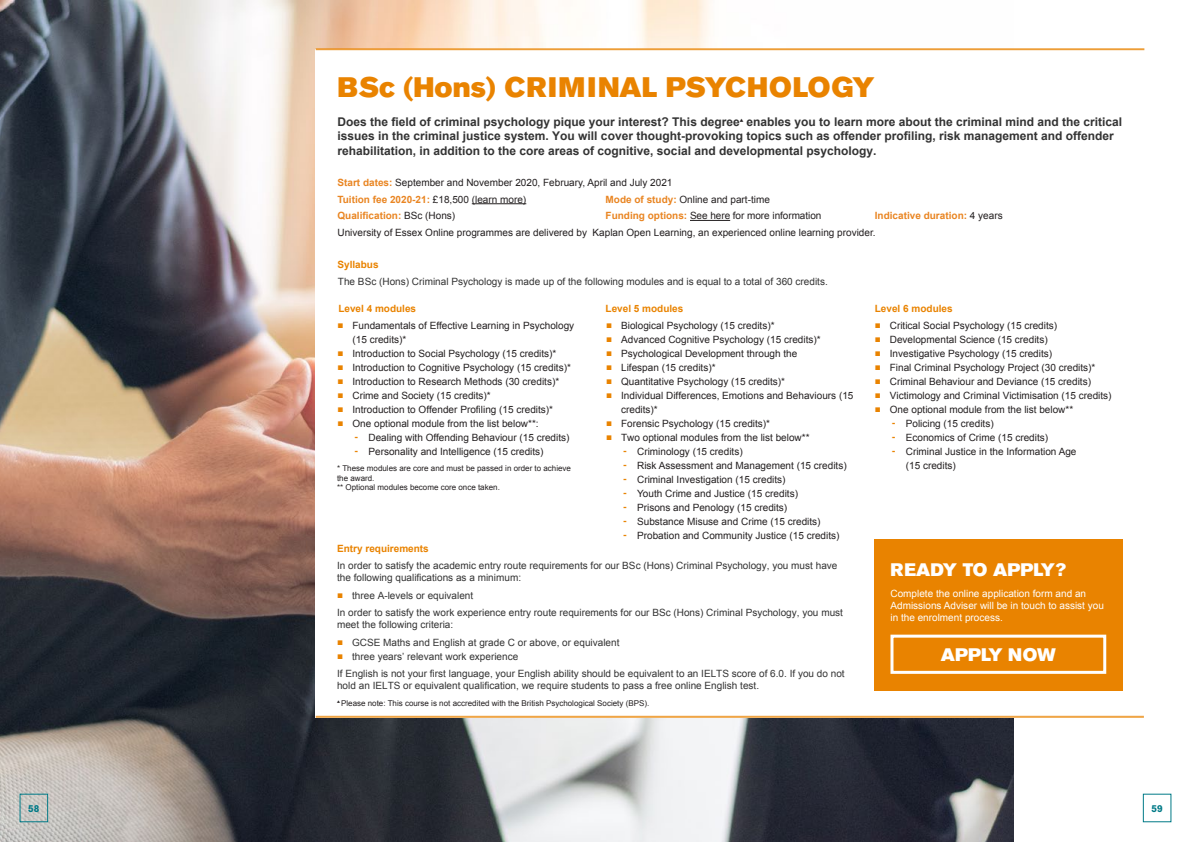
<style>
.page{position:relative;width:1191px;height:842px;background:#fff}
.page>*{position:absolute;margin:0;border:0;box-sizing:border-box;transform-origin:0 0}
.t1{font:28px "Akzidenz Grotesk BE Super";color:#e98300}
.t2{font:18px "Akzidenz Grotesk BE Super";color:#fff}
.body{font:700 12px/14.4px "Arial";color:#333}
.t3{font:10px/14px "Arial";color:#231f20}
.t4{font:10px/12px "Arial";color:#333}
.t5{font:10px/12px "Arial";color:#fff}
.t6{font:700 10px "Arial";color:#e98522}
.t7{font:700 10px "Arial";color:#e98300}
.t8{font:700 10px "Akzidenz Grotesk BE";color:#007a87}
.t9{font:8px/9.6px "Arial";color:#231f20}
.s1{font-weight:700;color:#e98522}
.s2{font-weight:400;color:#231f20}
.s3{font-weight:700;color:#e98300}
</style>
<div class="page">
<img style="left:0;top:0;width:1013px;height:842px">
<div style="left:316px;top:49px;width:827px;height:669px;background:#fff"></div>
<hr style="left:316px;top:48px;width:828px;height:2px;background:#e98300">
<hr style="left:316px;top:716px;width:827px;height:2px;background:#e98300">
<div style="left:875px;top:539px;width:247px;height:151px;background:#e98300"></div>
<div style="left:890px;top:635px;width:216px;height:39px;border:3px solid #fff"></div>
<div style="left:20px;top:794px;width:28px;height:28px;border:1px solid #007a87"></div>
<hr style="left:472px;top:203px;width:54px;height:1px;background:#231f20">
<hr style="left:690px;top:220px;width:40px;height:1px;background:#231f20">
<p class="t1" style="left:337px;top:71px;width:539px">BSc (Hons) CRIMINAL PSYCHOLOGY</p>
<p class="body" style="left:337px;top:115px;width:786px">Does the field of criminal psychology pique your interest? This degree<sup>▲</sup> enables you to learn more about the criminal mind and the critical issues in the criminal justice system. You will cover thought-provoking topics such as offender profiling, risk management and offender rehabilitation, in addition to the core areas of cognitive, social and developmental psychology.</p>
<p class="t3" style="left:337px;top:176px;width:336px"><span class="s1">Start dates:</span> September and November 2020, February, April and July 2021</p>
<p class="t6" style="left:337px;top:193px;width:190px">Tuition fee 2020-21: <span class="s2">£18,500 (learn more)</span></p>
<p class="t3" style="left:605px;top:192px;width:166px"><span class="s1">Mode of study:</span> Online and part-time</p>
<p class="t6" style="left:337px;top:209px;width:119px">Qualification: <span class="s2">BSc (Hons)</span></p>
<p class="t3" style="left:605px;top:209px;width:217px"><span class="s1">Funding options:</span> See here for more information</p>
<p class="t6" style="left:875px;top:209px;width:129px">Indicative duration: <span class="s2">4 years</span></p>
<p class="t3" style="left:337px;top:226px;width:540px">University of Essex Online programmes are delivered by Kaplan Open Learning, an experienced online learning provider.</p>
<p class="t7" style="left:337px;top:258px;width:43px">Syllabus</p>
<p class="t4" style="left:338px;top:275px;width:491px">The BSc (Hons) Criminal Psychology is made up of the following modules and is equal to a total of 360 credits.</p>
<p class="t7" style="left:338px;top:302px;width:79px">Level 4 modules</p>
<p class="t3" style="left:352px;top:319px;width:223px;text-indent:-15px"><span class="s3">■</span> Fundamentals of Effective Learning in Psychology (15 credits)*</p>
<p class="t3" style="left:337px;top:347px;width:220px"><span class="s3">■</span> Introduction to Social Psychology (15 credits)*</p>
<p class="t3" style="left:337px;top:361px;width:235px"><span class="s3">■</span> Introduction to Cognitive Psychology (15 credits)*</p>
<p class="t3" style="left:337px;top:375px;width:223px"><span class="s3">■</span> Introduction to Research Methods (30 credits)*</p>
<p class="t3" style="left:337px;top:389px;width:155px"><span class="s3">■</span> Crime and Society (15 credits)*</p>
<p class="t3" style="left:337px;top:403px;width:217px"><span class="s3">■</span> Introduction to Offender Profiling (15 credits)*</p>
<p class="t3" style="left:337px;top:417px;width:203px"><span class="s3">■</span> One optional module from the list below**:</p>
<p class="t3" style="left:354px;top:431px;width:217px"><span class="s3">-</span> Dealing with Offending Behaviour (15 credits)</p>
<p class="t3" style="left:354px;top:445px;width:191px"><span class="s3">-</span> Personality and Intelligence (15 credits)</p>
<p class="t9" style="left:337px;top:464px;width:235px">* These modules are core and must be passed in order to achieve the award.</p>
<p class="t9" style="left:337px;top:483px;width:164px">** Optional modules become core once taken.</p>
<p class="t7" style="left:605px;top:302px;width:79px">Level 5 modules</p>
<p class="t3" style="left:606px;top:319px;width:170px"><span class="s3">■</span> Biological Psychology (15 credits)*</p>
<p class="t3" style="left:606px;top:333px;width:216px"><span class="s3">■</span> Advanced Cognitive Psychology (15 credits)*</p>
<p class="t3" style="left:606px;top:347px;width:193px"><span class="s3">■</span> Psychological Development through the</p>
<p class="t3" style="left:606px;top:361px;width:111px"><span class="s3">■</span> Lifespan (15 credits)*</p>
<p class="t3" style="left:606px;top:375px;width:180px"><span class="s3">■</span> Quantitative Psychology (15 credits)*</p>
<p class="t3" style="left:621px;top:389px;width:234px;text-indent:-15px"><span class="s3">■</span> Individual Differences, Emotions and Behaviours (15 credits)*</p>
<p class="t3" style="left:606px;top:417px;width:165px"><span class="s3">■</span> Forensic Psychology (15 credits)*</p>
<p class="t3" style="left:606px;top:431px;width:205px"><span class="s3">■</span> Two optional modules from the list below**</p>
<p class="t3" style="left:623px;top:445px;width:121px"><span class="s3">-</span> Criminology (15 credits)</p>
<p class="t3" style="left:623px;top:459px;width:225px"><span class="s3">-</span> Risk Assessment and Management (15 credits)</p>
<p class="t3" style="left:623px;top:473px;width:164px"><span class="s3">-</span> Criminal Investigation (15 credits)</p>
<p class="t3" style="left:623px;top:487px;width:176px"><span class="s3">-</span> Youth Crime and Justice (15 credits)</p>
<p class="t3" style="left:623px;top:501px;width:166px"><span class="s3">-</span> Prisons and Penology (15 credits)</p>
<p class="t3" style="left:623px;top:515px;width:199px"><span class="s3">-</span> Substance Misuse and Crime (15 credits)</p>
<p class="t3" style="left:623px;top:529px;width:218px"><span class="s3">-</span> Probation and Community Justice (15 credits)</p>
<p class="t7" style="left:337px;top:542px;width:93px">Entry requirements</p>
<p class="t4" style="left:337px;top:560px;width:502px">In order to satisfy the academic entry route requirements for our BSc (Hons) Criminal Psychology, you must have the following qualifications as a minimum:</p>
<p class="t4" style="left:337px;top:589px;width:138px"><span class="s3">■</span> three A-levels or equivalent</p>
<p class="t4" style="left:337px;top:607px;width:507px">In order to satisfy the work experience entry route requirements for our BSc (Hons) Criminal Psychology, you must meet the following criteria:</p>
<p class="t4" style="left:337px;top:637px;width:284px"><span class="s3">■</span> GCSE Maths and English at grade C or above, or equivalent</p>
<p class="t4" style="left:337px;top:650px;width:183px"><span class="s3">■</span> three years’ relevant work experience</p>
<p class="t4" style="left:337px;top:668px;width:509px">If English is not your first language, your English ability should be equivalent to an IELTS score of 6.0. If you do not hold an IELTS or equivalent qualification, we require students to pass a free online English test.</p>
<p class="t9" style="left:337px;top:698px;width:314px"><sup>▲</sup> Please note: This course is not accredited with the British Psychological Society (BPS).</p>
<p class="t7" style="left:875px;top:302px;width:79px">Level 6 modules</p>
<p class="t3" style="left:875px;top:319px;width:184px"><span class="s3">■</span> Critical Social Psychology (15 credits)</p>
<p class="t3" style="left:875px;top:333px;width:174px"><span class="s3">■</span> Developmental Science (15 credits)</p>
<p class="t3" style="left:875px;top:347px;width:179px"><span class="s3">■</span> Investigative Psychology (15 credits)</p>
<p class="t3" style="left:875px;top:361px;width:222px"><span class="s3">■</span> Final Criminal Psychology Project (30 credits)*</p>
<p class="t3" style="left:875px;top:375px;width:218px"><span class="s3">■</span> Criminal Behaviour and Deviance (15 credits)</p>
<p class="t3" style="left:875px;top:389px;width:238px"><span class="s3">■</span> Victimology and Criminal Victimisation (15 credits)</p>
<p class="t3" style="left:875px;top:403px;width:200px"><span class="s3">■</span> One optional module from the list below**</p>
<p class="t3" style="left:892px;top:417px;width:103px"><span class="s3">-</span> Policing (15 credits)</p>
<p class="t3" style="left:892px;top:431px;width:158px"><span class="s3">-</span> Economics of Crime (15 credits)</p>
<p class="t3" style="left:906px;top:445px;width:172px;text-indent:-14px"><span class="s3">-</span> Criminal Justice in the Information Age (15 credits)</p>
<p class="t2" style="left:890px;top:559px;width:177px">READY TO APPLY?</p>
<p class="t5" style="left:890px;top:588px;width:215px">Complete the online application form and an<br>Admissions Adviser will be in touch to assist you in the enrolment process.</p>
<p class="t2" style="left:940px;top:644px;width:117px">APPLY NOW</p>
<p class="t8" style="left:28px;top:802px;width:13px">58</p>
<p class="t8" style="left:1151px;top:802px;width:13px">59</p>
</div>
